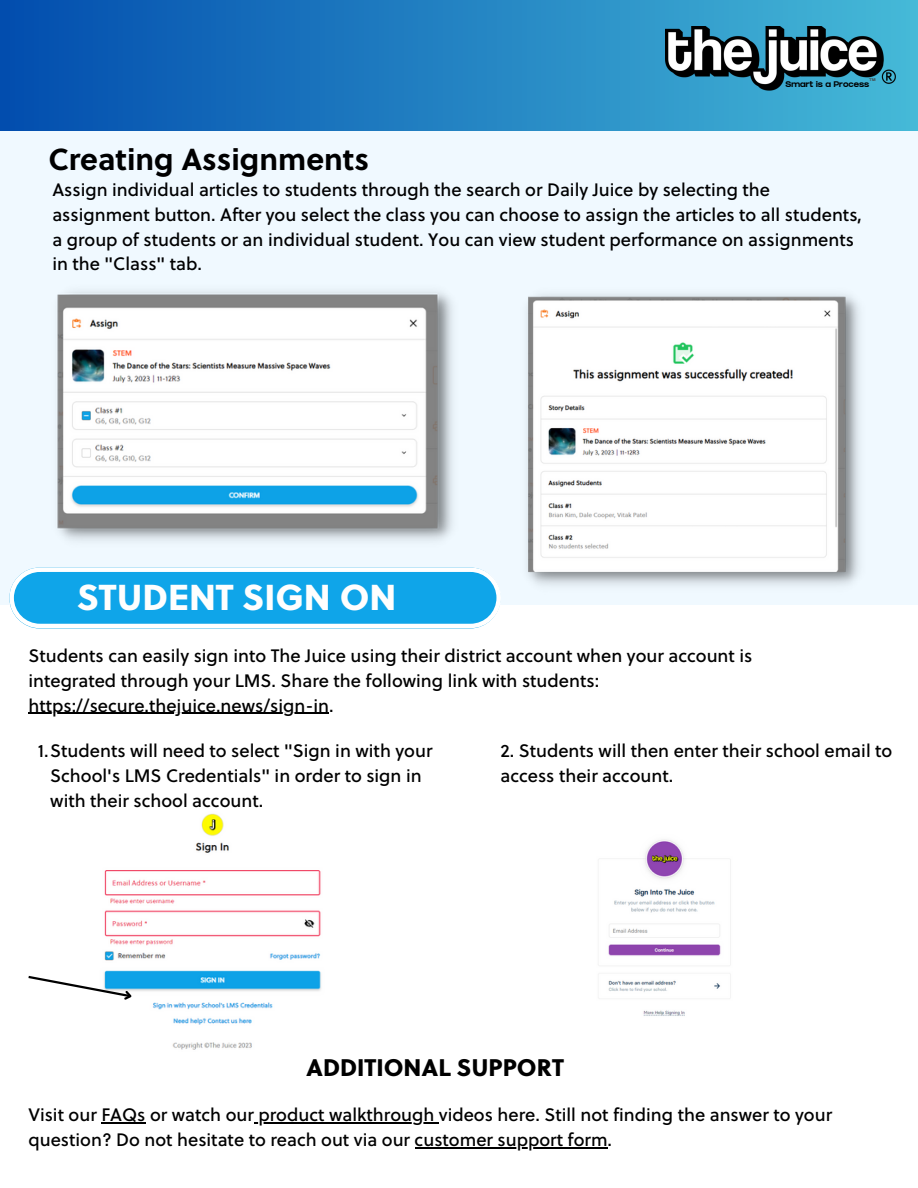
<style>
.page{position:relative;width:918px;height:1188px;background:#fff}
.page>*{position:absolute;margin:0;border:0;box-sizing:border-box;transform-origin:0 0}
.t1{font:36px "Soleil Xb";color:#fefefe}
.t2{font:700 30.3px "Soleil";color:#000}
.t3{font:24px "Soleil Xb";color:#000}
.t4{font:18px/24.8px "Soleil";color:#000}
.t5{font:8.1px "GRIFTER Bold";color:#000}
.t6{font:3.9px "GRIFTER Bold";color:#444}
</style>
<div class="page">
<div style="left:0;top:0;width:918px;height:131px;background:linear-gradient(to right,#024dae,#45b9d6)"></div>
<img style="left:666px;top:27px;width:230px;height:65px">
<div style="left:0;top:131px;width:918px;height:473px;background:#f0f9ff"></div>
<img style="left:57px;top:291px;width:396px;height:250px">
<img style="left:527px;top:294px;width:333px;height:292px">
<svg style="left:9px;top:567px;width:492px;height:61px"></svg>
<img style="left:104px;top:813px;width:217px;height:237px">
<svg style="left:28px;top:974px;width:107px;height:29px"></svg>
<img style="left:608px;top:839px;width:123px;height:177px">
<hr style="left:101px;top:1122px;width:45px;height:2px;background:#000">
<hr style="left:254px;top:1122px;width:185px;height:2px;background:#000">
<hr style="left:415px;top:1147px;width:193px;height:1px;background:#000">
<hr style="left:28px;top:713px;width:301px;height:1px;background:#000">
<p class="t6" style="left:869px;top:79px;width:8px">TM</p>
<p class="t5" style="left:786px;top:81px;width:85px">Smart is a Process</p>
<p class="t2" style="left:48px;top:145px;width:322px">Creating Assignments</p>
<p class="t4" style="left:52px;top:179px;width:811px">Assign individual articles to students through the search or Daily Juice by selecting the assignment button. After you select the class you can choose to assign the articles to all students, a group of students or an individual student. You can view student performance on assignments in the "Class" tab.</p>
<p class="t1" style="left:77px;top:573px;width:321px">STUDENT SIGN ON</p>
<p class="t4" style="left:28px;top:645px;width:726px">Students can easily sign into The Juice using their district account when your account is integrated through your LMS. Share the following link with students: https://secure.thejuice.news/sign-in.</p>
<p class="t4" style="left:50px;top:741px;width:384px;text-indent:-13px">1.Students will need to select "Sign in with your<br>School's LMS Credentials" in order to sign in with their school account.</p>
<p class="t4" style="left:500px;top:741px;width:393px">2. Students will then enter their school email to access their account.</p>
<p class="t3" style="left:306px;top:1051px;width:259px">ADDITIONAL SUPPORT</p>
<p class="t4" style="left:28px;top:1104px;width:805px">Visit our FAQs or watch our product walkthrough videos here. Still not finding the answer to your question? Do not hesitate to reach out via our customer support form.</p>
</div>
